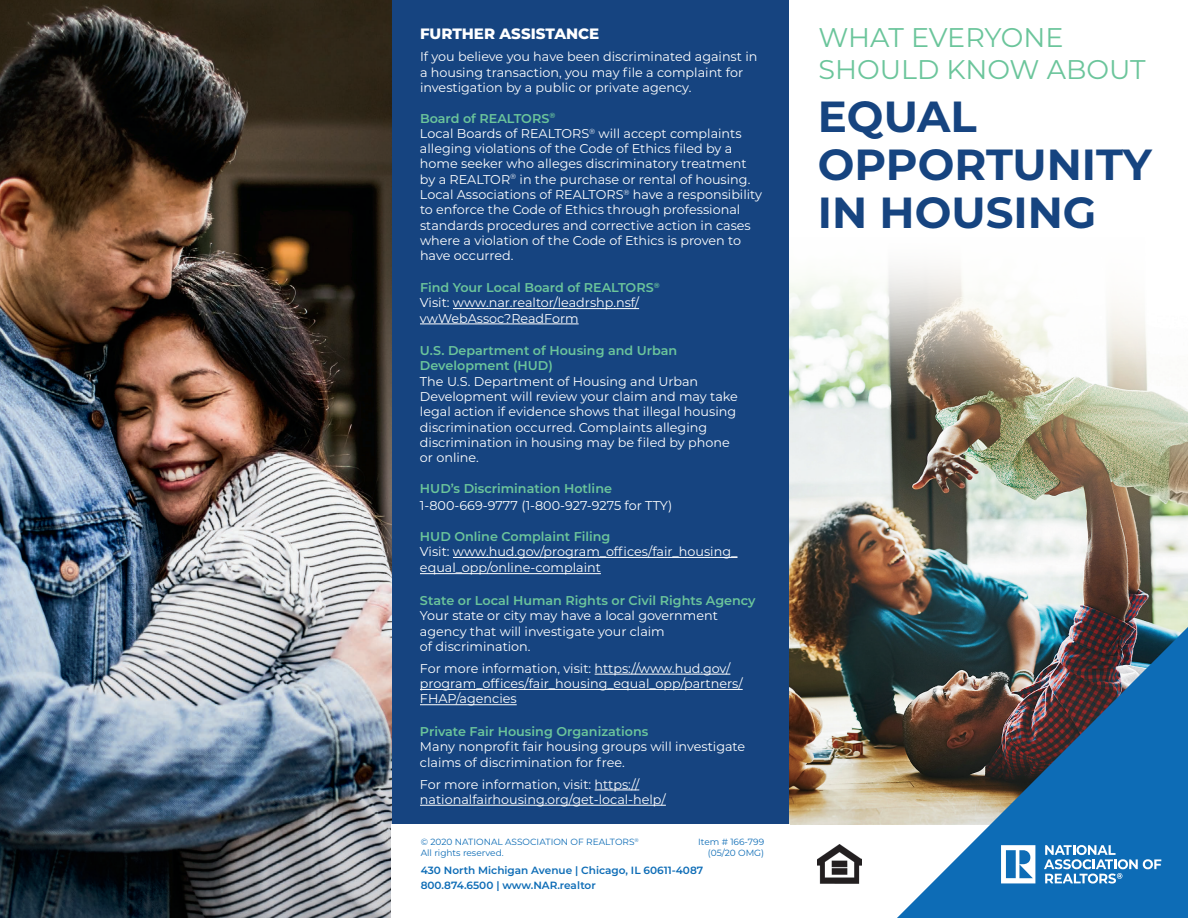
<style>
.page{position:relative;width:1188px;height:918px;background:#fff}
.page>*{position:absolute;margin:0;border:0;box-sizing:border-box;transform-origin:0 0}
.t1{font:700 43.5px/48px "Montserrat";color:#164480}
.t2{font:27px/32.4px "Montserrat";color:#6bc59b}
.t3{font:800 15px "Montserrat";color:#fff}
.t4{font:12.75px/15.3px "Montserrat";color:#fff}
.t5{font:600 12.75px/15.3px "Montserrat";color:#6bc59b}
.t6{font:600 10.5px/15px "Montserrat";color:#0d6cb6}
.t7{font:9px/10.8px "Montserrat";color:#0d6cb6}
.s1{font-weight:600;color:#6bc59b}
</style>
<div class="page">
<div style="left:0;top:0;width:796px;height:918px;background:#164480"></div>
<div style="left:789px;top:824px;width:399px;height:94px;background:#fff"></div>
<img style="left:789px;top:366px;width:399px;height:458px">
<hr style="left:453px;top:308px;width:186px;height:1px;background:#fff">
<hr style="left:420px;top:324px;width:159px;height:1px;background:#fff">
<hr style="left:453px;top:557px;width:285px;height:1px;background:#fff">
<hr style="left:420px;top:573px;width:181px;height:1px;background:#fff">
<hr style="left:595px;top:674px;width:135px;height:1px;background:#fff">
<hr style="left:420px;top:689px;width:323px;height:1px;background:#fff">
<hr style="left:420px;top:704px;width:97px;height:1px;background:#fff">
<hr style="left:595px;top:790px;width:44px;height:1px;background:#fff">
<hr style="left:420px;top:805px;width:246px;height:1px;background:#fff">
<img style="left:0;top:0;width:392px;height:918px">
<img style="left:883px;top:613px;width:305px;height:305px">
<img style="left:817px;top:845px;width:45px;height:39px">
<svg style="left:1044px;top:845px;width:117px;height:39px"></svg>
<svg style="left:1001px;top:845px;width:34px;height:38px"></svg>
<div style="left:392px;top:824px;width:398px;height:94px;background:#fff"></div>
<div style="left:789px;top:0;width:399px;height:366px;background:#fff"></div>
<p class="t3" style="left:420px;top:22px;width:181px">FURTHER ASSISTANCE</p>
<p class="t4" style="left:420px;top:49px;width:339px">If you believe you have been discriminated against in a housing transaction, you may file a complaint for investigation by a public or private agency.</p>
<p class="t4" style="left:420px;top:110px;width:344px"><span class="s1">Board of REALTORS</span><sup>®<br></sup>Local Boards of REALTORS<sup>®</sup> will accept complaints alleging violations of the Code of Ethics filed by a home seeker who alleges discriminatory treatment by a REALTOR<sup>®</sup> in the purchase or rental of housing.<br>Local Associations of REALTORS<sup>®</sup> have a responsibility to enforce the Code of Ethics through professional standards procedures and corrective action in cases where a violation of the Code of Ethics is proven to have occurred.</p>
<p class="t4" style="left:420px;top:279px;width:241px"><span class="s1">Find Your Local Board of REALTORS</span><sup>®<br></sup>Visit: www.nar.realtor/leadrshp.nsf/ vwWebAssoc?ReadForm</p>
<p class="t5" style="left:420px;top:342px;width:259px">U.S. Department of Housing and Urban<br>Development (HUD)</p>
<p class="t4" style="left:420px;top:373px;width:320px">The U.S. Department of Housing and Urban Development will review your claim and may take legal action if evidence shows that illegal housing discrimination occurred. Complaints alleging discrimination in housing may be filed by phone or online.</p>
<p class="t5" style="left:420px;top:481px;width:194px">HUD’s Discrimination Hotline</p>
<p class="t4" style="left:420px;top:497px;width:254px">1-800-669-9777 (1-800-927-9275 for TTY)</p>
<p class="t5" style="left:420px;top:528px;width:192px">HUD Online Complaint Filing</p>
<p class="t4" style="left:420px;top:543px;width:319px;line-height:16.2px">Visit: www.hud.gov/program_offices/fair_housing_ equal_opp/online-complaint</p>
<p class="t5" style="left:420px;top:592px;width:337px">State or Local Human Rights or Civil Rights Agency</p>
<p class="t4" style="left:420px;top:608px;width:300px">Your state or city may have a local government agency that will investigate your claim<br>of discrimination.</p>
<p class="t4" style="left:420px;top:660px;width:324px">For more information, visit: https://www.hud.gov/ program_offices/fair_housing_equal_opp/partners/<br>FHAP/agencies</p>
<p class="t5" style="left:420px;top:723px;width:230px">Private Fair Housing Organizations</p>
<p class="t4" style="left:420px;top:739px;width:327px">Many nonprofit fair housing groups will investigate claims of discrimination for free.</p>
<p class="t4" style="left:420px;top:776px;width:247px">For more information, visit: https:// nationalfairhousing.org/get-local-help/</p>
<p class="t7" style="left:421px;top:836px;width:220px">© 2020 NATIONAL ASSOCIATION OF REALTORS<sup>®<br></sup>All rights reserved.</p>
<p class="t6" style="left:421px;top:862px;width:284px">430 North Michigan Avenue | Chicago, IL 60611-4087<br>800.874.6500 | www.NAR.realtor</p>
<p class="t7" style="left:698px;top:836px;width:68px;text-align:right">Item # 166-799 (05/20 OMG)</p>
<h2 class="t2" style="left:819px;top:20px;width:329px">WHAT EVERYONE<br>SHOULD KNOW ABOUT</h2>
<h1 class="t1" style="left:818px;top:90px;width:335px">EQUAL<br>OPPORTUNITY<br>IN HOUSING</h1>
</div>
